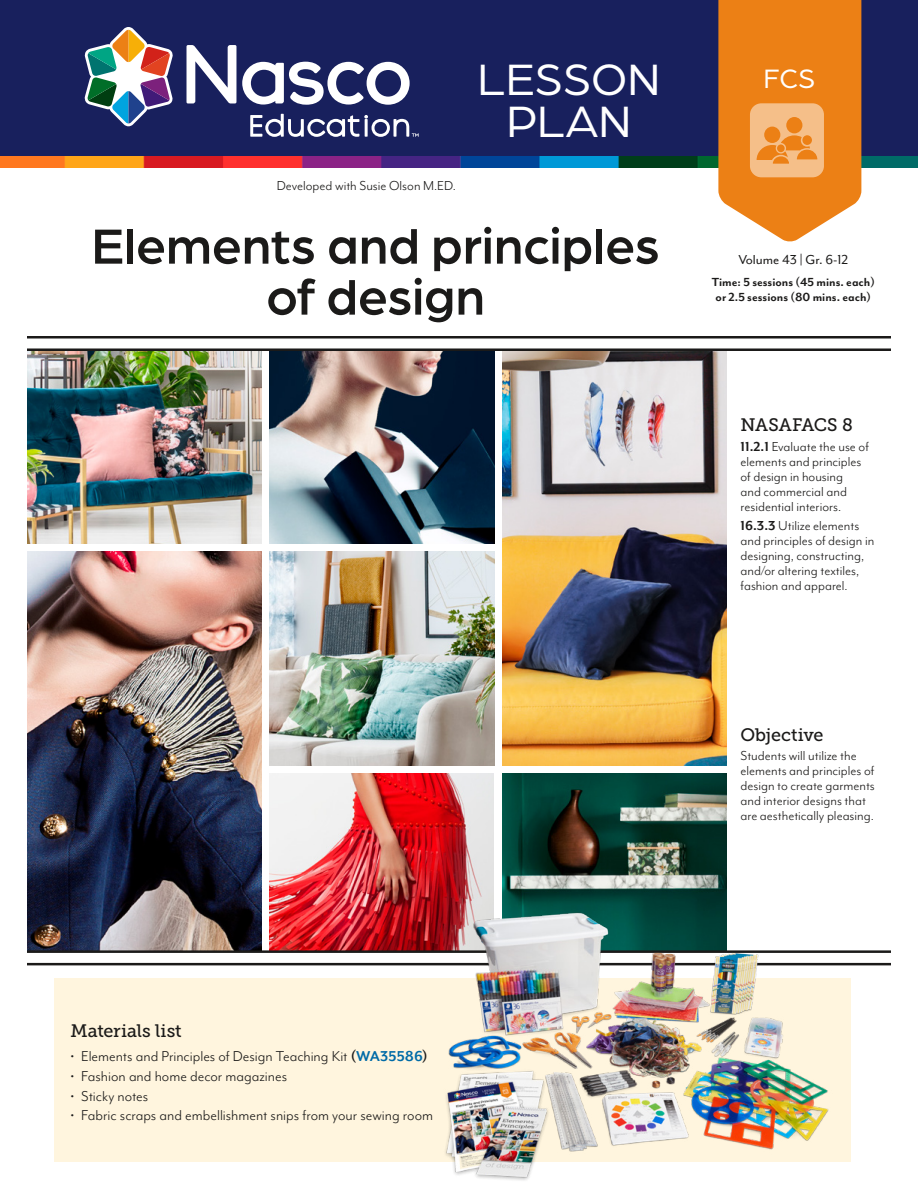
<style>
.page{position:relative;width:918px;height:1188px;background:#fff}
.page>*{position:absolute;margin:0;border:0;box-sizing:border-box;transform-origin:0 0}
.t1{font:500 52.5px/51px "Arboria";color:#1b1a19;text-align:center}
.t2{font:46.8px/42.8px "Arboria";color:#fff;text-align:center}
.t3{font:28.35px "Arboria";color:#fff}
.t4{font:18px "Museo Slab 500";color:#1b1a19}
.t5{font:16.5px "Mr Eaves Mod OT";color:#1b1a19}
.t6{font:15px/15px "Mr Eaves Mod OT";color:#1b1a19}
.t7{font:15px "Mr Eaves Mod OT";color:#1b1a19}
.t8{font:700 13.5px/15px "Mr Eaves Mod OT";color:#1b1a19}
.s1{font-weight:700}
.s2{font-weight:700;color:#006ba7}
</style>
<div class="page">
<img style="left:270px;top:551px;width:224px;height:214px">
<img style="left:503px;top:351px;width:224px;height:414px">
<img style="left:270px;top:351px;width:224px;height:192px">
<img style="left:27px;top:551px;width:234px;height:399px">
<img style="left:503px;top:774px;width:224px;height:57px">
<img style="left:27px;top:351px;width:234px;height:192px">
<img style="left:270px;top:774px;width:224px;height:176px">
<hr style="left:27px;top:950px;width:864px;height:3px;background:#1b1a19">
<hr style="left:27px;top:963px;width:864px;height:2px;background:#1b1a19">
<hr style="left:27px;top:336px;width:864px;height:3px;background:#1b1a19">
<hr style="left:27px;top:348px;width:864px;height:3px;background:#1b1a19">
<img style="left:0;top:156px;width:918px;height:11px">
<div style="left:0;top:0;width:918px;height:156px;background:#18205d"></div>
<svg style="left:187px;top:45px;width:49px;height:58px"></svg>
<svg style="left:242px;top:62px;width:168px;height:43px"></svg>
<svg style="left:250px;top:114px;width:169px;height:23px"></svg>
<svg style="left:85px;top:27px;width:88px;height:99px"></svg>
<div style="left:54px;top:978px;width:797px;height:184px;background:#fff5de"></div>
<svg style="left:718px;top:0;width:143px;height:242px;background:#ee9136"></svg>
<img style="left:431px;top:831px;width:403px;height:350px">
<p class="t6" style="left:277px;top:177px;width:181px">Developed with Susie Olson M.ED.</p>
<h2 class="t2" style="left:477px;top:56px;width:184px">LESSON<br>PLAN</h2>
<h1 class="t1" style="left:91px;top:218px;width:570px">Elements and principles of design</h1>
<h3 class="t3" style="left:764px;top:60px;width:53px">FCS</h3>
<p class="t7" style="left:738px;top:251px;width:111px">Volume 43 | Gr. 6-12</p>
<p class="t8" style="left:712px;top:274px;width:165px">Time: 5 sessions (45 mins. each) or 2.5 sessions (80 mins. each)</p>
<p class="t4" style="left:741px;top:415px;width:114px">NASAFACS 8</p>
<p class="t6" style="left:741px;top:439px;width:130px"><span class="s1">11.2.1</span> Evaluate the use of elements and principles of design in housing<br>and commercial and residential interiors.</p>
<p class="t6" style="left:741px;top:518px;width:135px"><span class="s1">16.3.3</span> Utilize elements and principles of design in designing, constructing, and/or altering textiles, fashion and apparel.</p>
<p class="t4" style="left:741px;top:724px;width:85px">Objective</p>
<p class="t6" style="left:741px;top:748px;width:136px">Students will utilize the elements and principles of design to create garments and interior designs that are aesthetically pleasing.</p>
<p class="t4" style="left:71px;top:1020px;width:113px">Materials list</p>
<p class="t5" style="left:71px;top:1047px;width:359px">• Elements and Principles of Design Teaching Kit <span class="s1">(</span><span class="s2">WA35586</span><span class="s1">)</span></p>
<p class="t5" style="left:71px;top:1067px;width:218px">• Fashion and home decor magazines</p>
<p class="t5" style="left:71px;top:1087px;width:79px">• Sticky notes</p>
<p class="t5" style="left:71px;top:1106px;width:364px">• Fabric scraps and embellishment snips from your sewing room</p>
</div>
